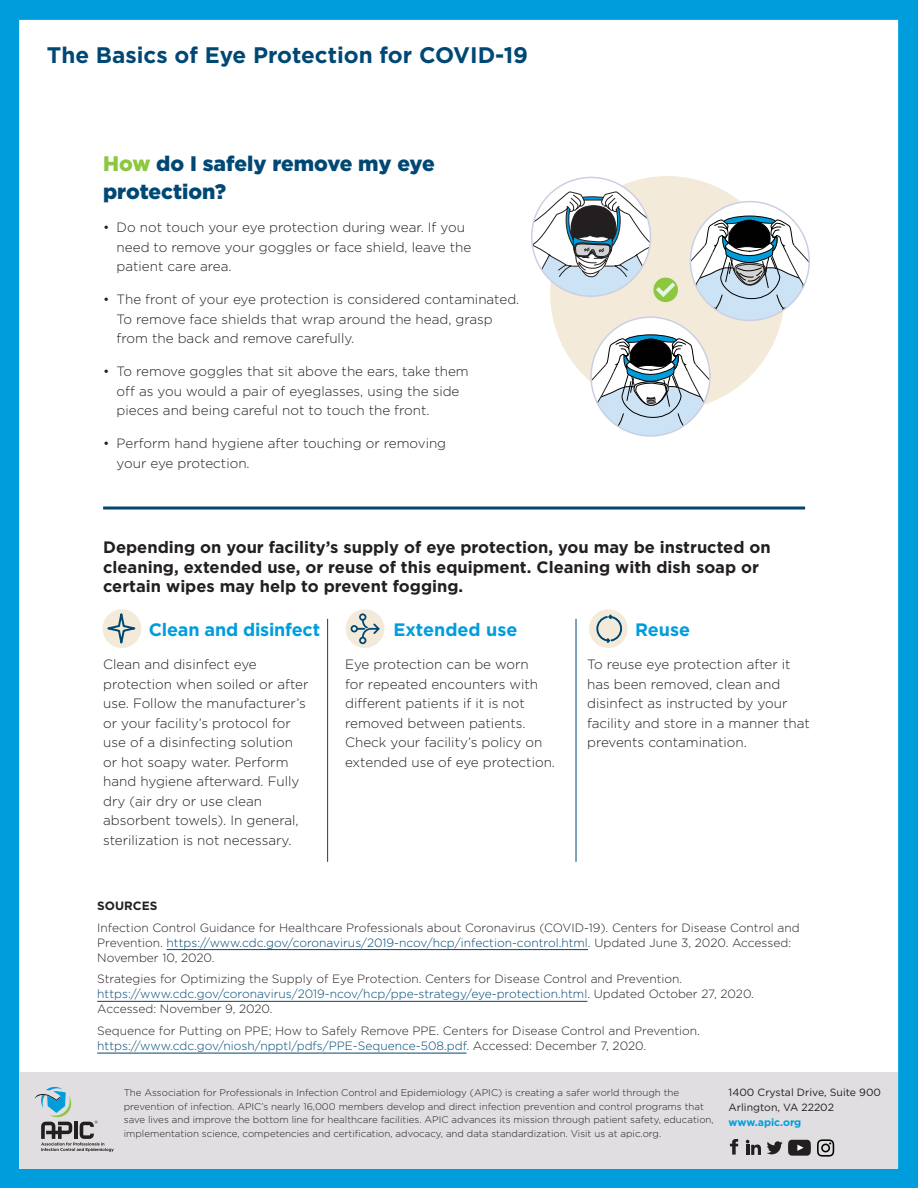
<style>
.page{position:relative;width:918px;height:1188px;background:#fff}
.page>*{position:absolute;margin:0;border:0;box-sizing:border-box;transform-origin:0 0}
.Head{font:700 22.5px "Gotham";color:#004874}
.Head-2{font:900 21px/28.5px "Gotham";color:#004874}
.subhead{font:700 18px "Gotham";letter-spacing:-.01em;color:#009ddc}
.body{font:700 16.5px/19.5px "Gotham";color:#231f20}
.body-2{font:300 13.5px/19.5px "Gotham";color:#231f20}
.body-3{font:300 12px/15px "Gotham";color:#231f20}
.body-4{font:700 12px "Gotham";color:#231f20}
.body_no_b4{font:10.5px "Gotham";color:#231f20}
.body_no_b4-2{font:700 10.5px "Gotham";color:#009ddc}
.body_no_b4-3{font:300 9.75px/13.5px "Gotham";color:#231f20}
.s1{color:#8dc63f}
.s2{color:#004874}
</style>
<div class="page">
<div style="left:0;top:0;width:918px;height:1188px;border:20px solid #009ddc"></div>
<div style="left:19px;top:1072px;width:879px;height:97px;background:#e0dee0"></div>
<div style="left:550px;top:176px;width:235px;height:235px;background:#f3eada;border-radius:50%"></div>
<hr style="left:167px;top:949px;width:421px;height:1px;background:#004874">
<hr style="left:97px;top:1001px;width:490px;height:1px;background:#004874">
<hr style="left:97px;top:1053px;width:370px;height:1px;background:#004874">
<hr style="left:103px;top:507px;width:702px;height:3px;background:#004874">
<svg style="left:34px;top:1087px;width:80px;height:65px"></svg>
<svg style="left:730px;top:1139px;width:8px;height:16px"></svg>
<svg style="left:746px;top:1140px;width:15px;height:15px"></svg>
<svg style="left:767px;top:1140px;width:44px;height:16px"></svg>
<hr style="left:327px;top:619px;width:1px;height:243px;background:#004874">
<hr style="left:576px;top:619px;width:1px;height:243px;background:#004874">
<div style="left:532px;top:177px;width:118px;height:119px;background:#fff;border-radius:50%"></div>
<svg style="left:532px;top:192px;width:118px;height:104px"></svg>
<div style="left:531px;top:177px;width:120px;height:120px;border:2px solid #cbcfe2;border-radius:50%"></div>
<div style="left:591px;top:317px;width:119px;height:119px;background:#fff;border-radius:50%"></div>
<svg style="left:593px;top:334px;width:116px;height:100px"></svg>
<div style="left:590px;top:316px;width:121px;height:121px;border:2px solid #cbcfe2;border-radius:50%"></div>
<div style="left:690px;top:202px;width:119px;height:118px;background:#fff;border-radius:50%"></div>
<svg style="left:690px;top:216px;width:119px;height:104px"></svg>
<div style="left:690px;top:201px;width:120px;height:120px;border:2px solid #cbcfe2;border-radius:50%"></div>
<div style="left:103px;top:609px;width:38px;height:39px;background:#f3eada;border-radius:50%"></div>
<div style="left:346px;top:609px;width:38px;height:39px;background:#f3eada;border-radius:50%"></div>
<div style="left:589px;top:609px;width:39px;height:39px;background:#f3eada;border-radius:50%"></div>
<svg style="left:106px;top:609px;width:36px;height:39px"></svg>
<svg style="left:351px;top:613px;width:29px;height:31px"></svg>
<svg style="left:596px;top:614px;width:27px;height:29px"></svg>
<div style="left:653px;top:278px;width:25px;height:24px;background:#8dc63f;border-radius:50%"></div>
<svg style="left:656px;top:282px;width:19px;height:15px"></svg>
<svg style="left:817px;top:1139px;width:17px;height:18px"></svg>
<p class="Head" style="left:47px;top:40px;width:483px">The Basics of Eye Protection for COVID-19</p>
<p class="Head-2" style="left:103px;top:149px;width:333px"><span class="s1">How</span> do I safely remove my eye protection?</p>
<p class="body-2" style="left:117px;top:218px;width:356px;text-indent:-14px">• Do not touch your eye protection during wear. If you need to remove your goggles or face shield, leave the patient care area.</p>
<p class="body-2" style="left:117px;top:290px;width:404px;text-indent:-14px">• The front of your eye protection is considered contaminated.<br>To remove face shields that wrap around the head, grasp from the back and remove carefully.</p>
<p class="body-2" style="left:117px;top:362px;width:354px;text-indent:-14px">• To remove goggles that sit above the ears, take them off as you would a pair of eyeglasses, using the side pieces and being careful not to touch the front.</p>
<p class="body-2" style="left:117px;top:434px;width:331px;text-indent:-14px">• Perform hand hygiene after touching or removing your eye protection.</p>
<p class="body" style="left:103px;top:538px;width:669px">Depending on your facility’s supply of eye protection, you may be instructed on cleaning, extended use, or reuse of this equipment. Cleaning with dish soap or certain wipes may help to prevent fogging.</p>
<p class="subhead" style="left:149px;top:618px;width:173px">Clean and disinfect</p>
<p class="body-2" style="left:103px;top:655px;width:207px">Clean and disinfect eye protection when soiled or after use. Follow the manufacturer’s or your facility’s protocol for use of a disinfecting solution or hot soapy water. Perform hand hygiene afterward. Fully dry (air dry or use clean absorbent towels). In general, sterilization is not necessary.</p>
<p class="subhead" style="left:393px;top:618px;width:126px">Extended use</p>
<p class="body-2" style="left:345px;top:655px;width:211px">Eye protection can be worn<br>for repeated encounters with different patients if it is not removed between patients.<br>Check your facility’s policy on extended use of eye protection.</p>
<p class="subhead" style="left:635px;top:618px;width:57px">Reuse</p>
<p class="body-2" style="left:587px;top:655px;width:224px">To reuse eye protection after it has been removed, clean and disinfect as instructed by your facility and store in a manner that prevents contamination.</p>
<p class="body-4" style="left:97px;top:898px;width:62px">SOURCES</p>
<p class="body-3" style="left:97px;top:920px;width:704px">Infection Control Guidance for Healthcare Professionals about Coronavirus (COVID-19). Centers for Disease Control and<br>Prevention. <span class="s2">https://www.cdc.gov/coronavirus/2019-ncov/hcp/infection-control.html</span>. Updated June 3, 2020. Accessed:<br>November 10, 2020.</p>
<p class="body-3" style="left:97px;top:971px;width:658px">Strategies for Optimizing the Supply of Eye Protection. Centers for Disease Control and Prevention. <span class="s2">https://www.cdc.gov/coronavirus/2019-ncov/hcp/ppe-strategy/eye-protection.html</span>. Updated October 27, 2020.<br>Accessed: November 9, 2020.</p>
<p class="body-3" style="left:97px;top:1023px;width:604px">Sequence for Putting on PPE; How to Safely Remove PPE. Centers for Disease Control and Prevention. <span class="s2">https://www.cdc.gov/niosh/npptl/pdfs/PPE-Sequence-508.pdf</span>. Accessed: December 7, 2020.</p>
<p class="body_no_b4-3" style="left:124px;top:1086px;width:592px">The Association for Professionals in Infection Control and Epidemiology (APIC) is creating a safer world through the prevention of infection. APIC’s nearly 16,000 members develop and direct infection prevention and control programs that save lives and improve the bottom line for healthcare facilities. APIC advances its mission through patient safety, education, implementation science, competencies and certification, advocacy, and data standardization. Visit us at apic.org.</p>
<p class="body_no_b4" style="left:729px;top:1086px;width:154px">1400 Crystal Drive, Suite 900</p>
<p class="body_no_b4" style="left:729px;top:1101px;width:107px">Arlington, VA 22202</p>
<p class="body_no_b4-2" style="left:729px;top:1116px;width:74px">www.apic.org</p>
</div>
